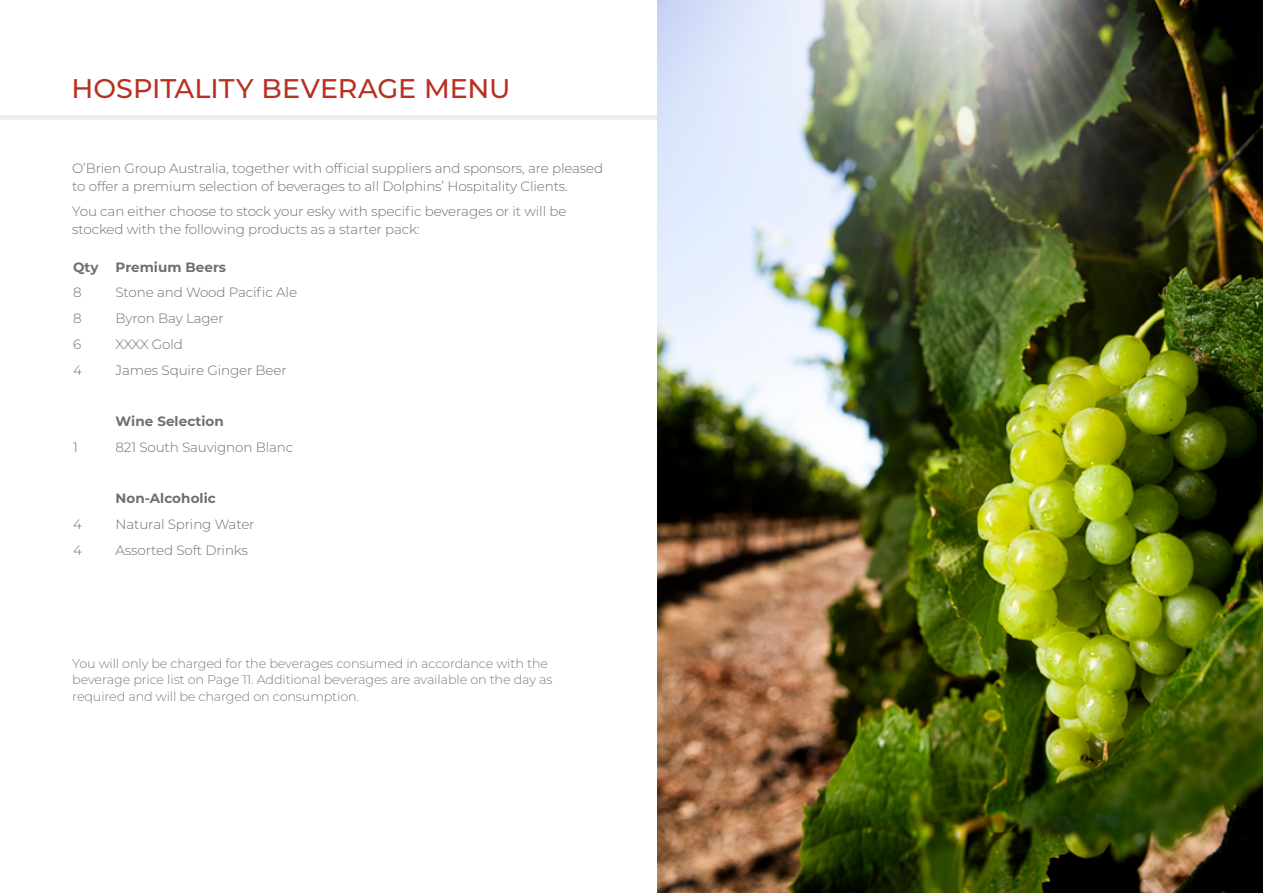
<style>
.page{position:relative;width:1263px;height:893px;background:#fff}
.page>*{position:absolute;margin:0;border:0;box-sizing:border-box;transform-origin:0 0}
.t1{font:500 27px "Montserrat";color:#b73121}
.t2{font:300 13.5px/17.2px "Montserrat";letter-spacing:-.01em;color:#706f6f}
.t3{font:700 13.5px "Montserrat";letter-spacing:.005em;color:#706f6f}
.t4{font:300 13.5px "Montserrat";letter-spacing:-.01em;color:#706f6f}
.t5{font:300 12.75px/16.2px "Montserrat";letter-spacing:-.01em;color:#7c7b7b}
.s1{font-style:inherit}
</style>
<div class="page">
<div style="left:0;top:115px;width:1191px;height:5px;background:#ececec"></div>
<img style="left:657px;top:0;width:606px;height:893px">
<h1 class="t1" style="left:72px;top:70px;width:440px">HOSPITALITY BEVERAGE MENU</h1>
<p class="t2" style="left:72px;top:159px;width:532px">O’Brien Group Australia, together with official suppliers and sponsors, are pleased to offer a premium selection of beverages to all Dolphins’ Hospitality Clients.</p>
<p class="t2" style="left:72px;top:202px;width:496px">You can either choose to stock your esky with specific beverages or it will be stocked with the following products as a starter pack:</p>
<p class="t3" style="left:73px;top:257px;width:27px">Qty</p>
<p class="t3" style="left:116px;top:257px;width:112px">Premium Beers</p>
<p class="t2" style="left:73px;top:283px;width:10px">8</p>
<p class="t2" style="left:116px;top:283px;width:183px">Stone and Wood Pacific Ale</p>
<p class="t2" style="left:73px;top:309px;width:10px">8</p>
<p class="t2" style="left:116px;top:309px;width:110px">Byron Bay Lager</p>
<p class="t2" style="left:73px;top:335px;width:10px">6</p>
<p class="t2" style="left:116px;top:335px;width:69px">XXXX Gold</p>
<p class="t2" style="left:73px;top:361px;width:10px">4</p>
<p class="t4" style="left:116px;top:363px;width:173px">James Squire <span class="s1">Ginger Beer</span></p>
<p class="t3" style="left:116px;top:412px;width:110px">Wine Selection</p>
<p class="t2" style="left:73px;top:438px;width:6px">1</p>
<p class="t2" style="left:116px;top:438px;width:179px">821 South Sauvignon Blanc</p>
<p class="t3" style="left:116px;top:489px;width:102px">Non-Alcoholic</p>
<p class="t2" style="left:73px;top:515px;width:10px">4</p>
<p class="t2" style="left:116px;top:515px;width:141px">Natural Spring Water</p>
<p class="t2" style="left:73px;top:541px;width:10px">4</p>
<p class="t2" style="left:116px;top:541px;width:134px">Assorted Soft Drinks</p>
<p class="t5" style="left:72px;top:655px;width:482px">You will only be charged for the beverages consumed in accordance with the beverage price list on Page 11. Additional beverages are available on the day as required and will be charged on consumption.</p>
</div>
